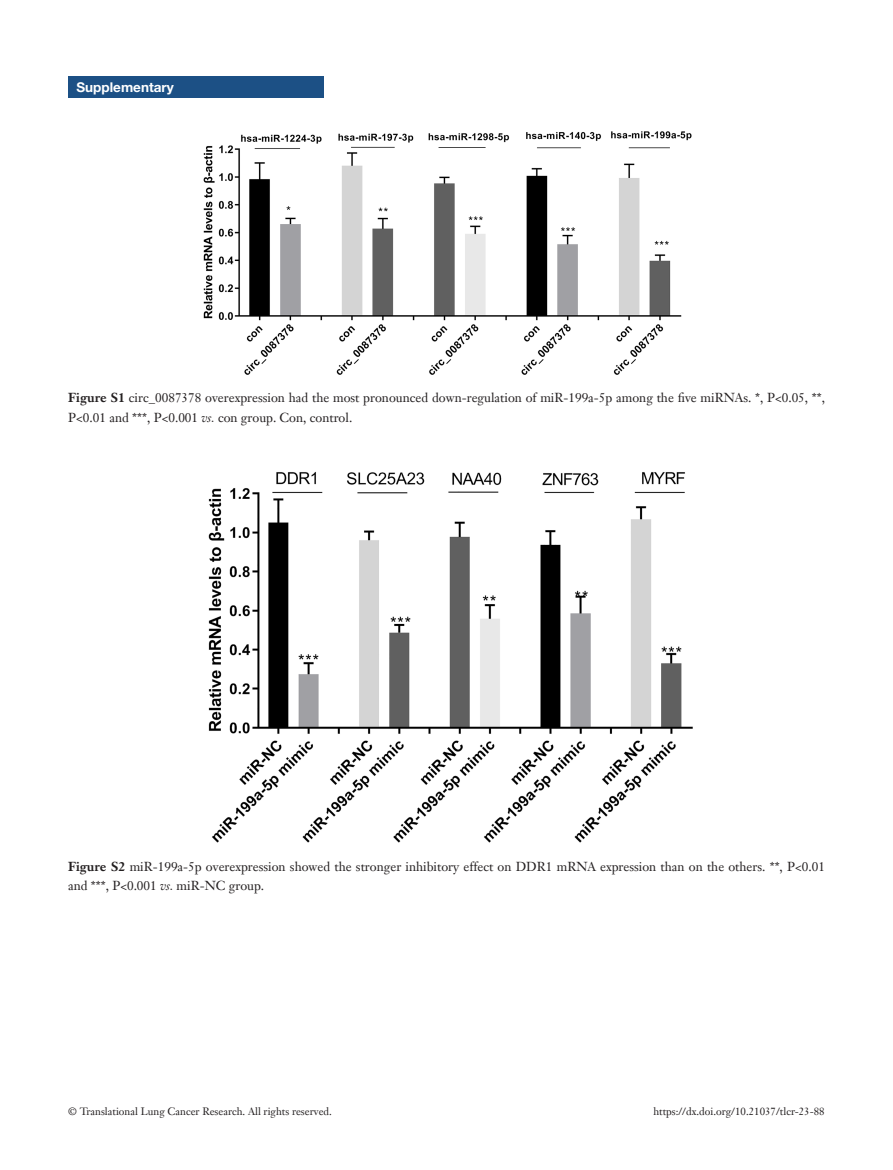
<style>
.page{position:relative;width:893px;height:1170px;background:#fff}
.page>*{position:absolute;margin:0;border:0;box-sizing:border-box;transform-origin:0 0}
.t1{font:700 13.5px "Helvetica Neue LT Pro";color:#fff}
.t2{font:12.75px/19.5px "Janson Text LT";color:#231f20}
.t3{font:10.5px "Janson Text LT";color:#231f20}
.s1{font-weight:700}
.s2{font-style:italic}
</style>
<div class="page">
<img style="left:203px;top:131px;width:489px;height:244px">
<img style="left:208px;top:471px;width:485px;height:372px">
<div style="left:68px;top:77px;width:255px;height:21px;background:#1c5085"></div>
<p class="t1" style="left:77px;top:79px;width:99px">Supplementary</p>
<p class="t2" style="left:68px;top:388px;width:758px"><span class="s1">Figure S1</span> circ_0087378 overexpression had the most pronounced down-regulation of miR-199a-5p among the five miRNAs. *, P&lt;0.05, **,<br>P&lt;0.01 and ***, P&lt;0.001 <span class="s2">vs.</span> con group. Con, control.</p>
<p class="t2" style="left:68px;top:856px;width:758px"><span class="s1">Figure S2</span> miR-199a-5p overexpression showed the stronger inhibitory effect on DDR1 mRNA expression than on the others. **, P&lt;0.01 and ***, P&lt;0.001 <span class="s2">vs.</span> miR-NC group.</p>
<p class="t3" style="left:68px;top:1104px;width:265px">© Translational Lung Cancer Research. All rights reserved.</p>
<p class="t3" style="left:653px;top:1104px;width:173px">https://dx.doi.org/10.21037/tlcr-23-88</p>
</div>
